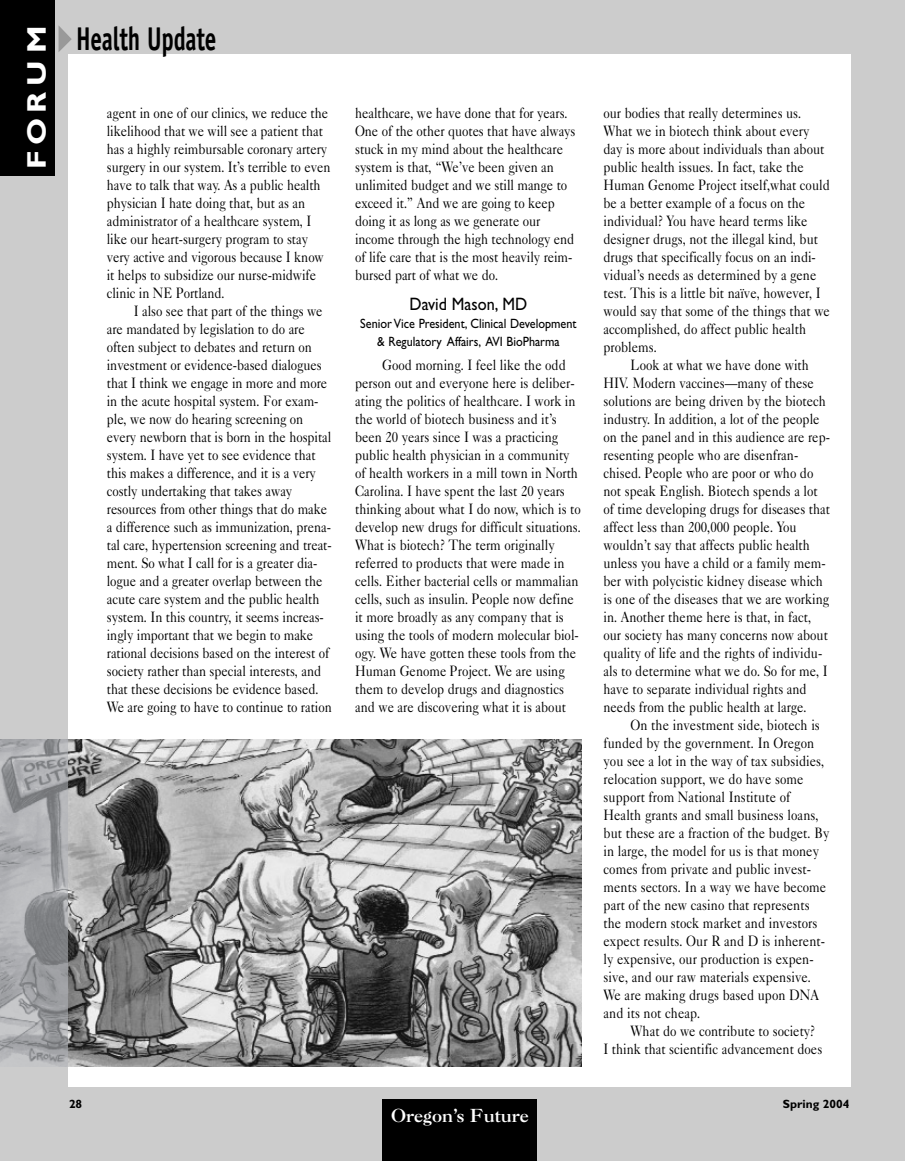
<style>
.page{position:relative;width:905px;height:1161px;background:#fff}
.page>*{position:absolute;margin:0;border:0;box-sizing:border-box;transform-origin:0 0}
.t1{font:700 33px "Officina Sans";letter-spacing:-.01em;color:#000;scale:.7 1}
.t2{font:700 27px "Gill Sans";letter-spacing:.18em;color:#fff;scale:1.15 1}
.t3{font:18px "Caslon Three";color:#fff}
.t4{font:18px "Gill Sans";color:#000;scale:.9 1}
.t5{font:15px/18px "Caslon Five Forty";color:#000;scale:.85 1}
.t6{font:13.5px/18px "Gill Sans";color:#000;text-align:center;scale:.9 1}
.t7{font:700 12px "Gill Sans";color:#000}
</style>
<div class="page">
<div style="left:0;top:0;width:904px;height:1161px;background:#ccc"></div>
<div style="left:68px;top:54px;width:783px;height:1033px;background:#fff"></div>
<div style="left:382px;top:1100px;width:155px;height:61px;background:#000"></div>
<img style="left:68px;top:739px;width:513px;height:327px">
<img style="left:0;top:739px;width:68px;height:327px">
<div style="left:0;top:0;width:54px;height:176px;background:#000"></div>
<svg style="left:58px;top:25px;width:14px;height:27px"></svg>
<h2 class="t2" style="left:27px;top:169px;width:127px;rotate:-90deg">FORUM</h2>
<h1 class="t1" style="left:76px;top:26px;width:202px">Health Update</h1>
<p class="t5" style="left:107px;top:106px;width:264px">agent in one of our clinics, we reduce the likelihood that we will see a patient that has a highly reimbursable coronary artery surgery in our system. It’s terrible to even have to talk that way. As a public health physician I hate doing that, but as an administrator of a healthcare system, I like our heart-surgery program to stay very active and vigorous because I know it helps to subsidize our nurse-midwife clinic in NE Portland.</p>
<p class="t5" style="left:107px;top:304px;width:266px;text-indent:27px">I also see that part of the things we are mandated by legislation to do are often subject to debates and return on investment or evidence-based dialogues that I think we engage in more and more in the acute hospital system. For exam&shy;ple, we now do hearing screening on every newborn that is born in the hospital system. I have yet to see evidence that this makes a difference, and it is a very costly undertaking that takes away resources from other things that do make a difference such as immunization, prena&shy;tal care, hypertension screening and treat&shy;ment. So what I call for is a greater dia&shy;logue and a greater overlap between the acute care system and the public health system. In this country, it seems increas&shy;ingly important that we begin to make rational decisions based on the interest of society rather than special interests, and that these decisions be evidence based.<br>We are going to have to continue to ration</p>
<p class="t5" style="left:355px;top:106px;width:261px">healthcare, we have done that for years.<br>One of the other quotes that have always stuck in my mind about the healthcare system is that, “We’ve been given an unlimited budget and we still mange to exceed it.” And we are going to keep doing it as long as we generate our income through the high technology end of life care that is the most heavily reim&shy;bursed part of what we do.</p>
<p class="t4" style="left:409px;top:298px;width:132px">David Mason, MD</p>
<p class="t6" style="left:360px;top:316px;width:242px">Senior Vice President, Clinical Development &amp; Regulatory Affairs, AVI BioPharma</p>
<p class="t5" style="left:355px;top:358px;width:267px;text-indent:27px">Good morning. I feel like the odd person out and everyone here is deliber&shy;ating the politics of healthcare. I work in the world of biotech business and it’s been 20 years since I was a practicing public health physician in a community of health workers in a mill town in North Carolina. I have spent the last 20 years thinking about what I do now, which is to develop new drugs for difficult situations.<br>What is biotech? The term originally referred to products that were made in cells. Either bacterial cells or mammalian cells, such as insulin. People now define it more broadly as any company that is using the tools of modern molecular biol&shy;ogy. We have gotten these tools from the Human Genome Project. We are using them to develop drugs and diagnostics and we are discovering what it is about</p>
<p class="t5" style="left:603px;top:105px;width:268px">our bodies that really determines us.<br>What we in biotech think about every day is more about individuals than about public health issues. In fact, take the Human Genome Project itself,what could be a better example of a focus on the individual? You have heard terms like designer drugs, not the illegal kind, but drugs that specifically focus on an indi&shy;vidual’s needs as determined by a gene test. This is a little bit naïve, however, I would say that some of the things that we accomplished, do affect public health problems.</p>
<p class="t5" style="left:603px;top:357px;width:268px;text-indent:27px">Look at what we have done with HIV. Modern vaccines—many of these solutions are being driven by the biotech industry. In addition, a lot of the people on the panel and in this audience are rep&shy;resenting people who are disenfran&shy;chised. People who are poor or who do not speak English. Biotech spends a lot of time developing drugs for diseases that affect less than 200,000 people. You wouldn’t say that affects public health unless you have a child or a family mem&shy;ber with polycistic kidney disease which is one of the diseases that we are working in. Another theme here is that, in fact, our society has many concerns now about quality of life and the rights of individu&shy;als to determine what we do. So for me, I have to separate individual rights and needs from the public health at large.</p>
<p class="t5" style="left:603px;top:717px;width:267px;text-indent:27px">On the investment side, biotech is funded by the government. In Oregon you see a lot in the way of tax subsidies, relocation support, we do have some support from National Institute of Health grants and small business loans, but these are a fraction of the budget. By in large, the model for us is that money comes from private and public invest&shy;ments sectors. In a way we have become part of the new casino that represents the modern stock market and investors expect results. Our R and D is inherent&shy;ly expensive, our production is expen&shy;sive, and our raw materials expensive.<br>We are making drugs based upon DNA and its not cheap.</p>
<p class="t5" style="left:603px;top:1023px;width:259px;text-indent:27px">What do we contribute to society?<br>I think that scientific advancement does</p>
<p class="t7" style="left:69px;top:1099px;width:15px">28</p>
<p class="t7" style="left:782px;top:1099px;width:68px">Spring 2004</p>
<p class="t3" style="left:391px;top:1109px;width:139px">Oregon’s Future</p>
</div>
